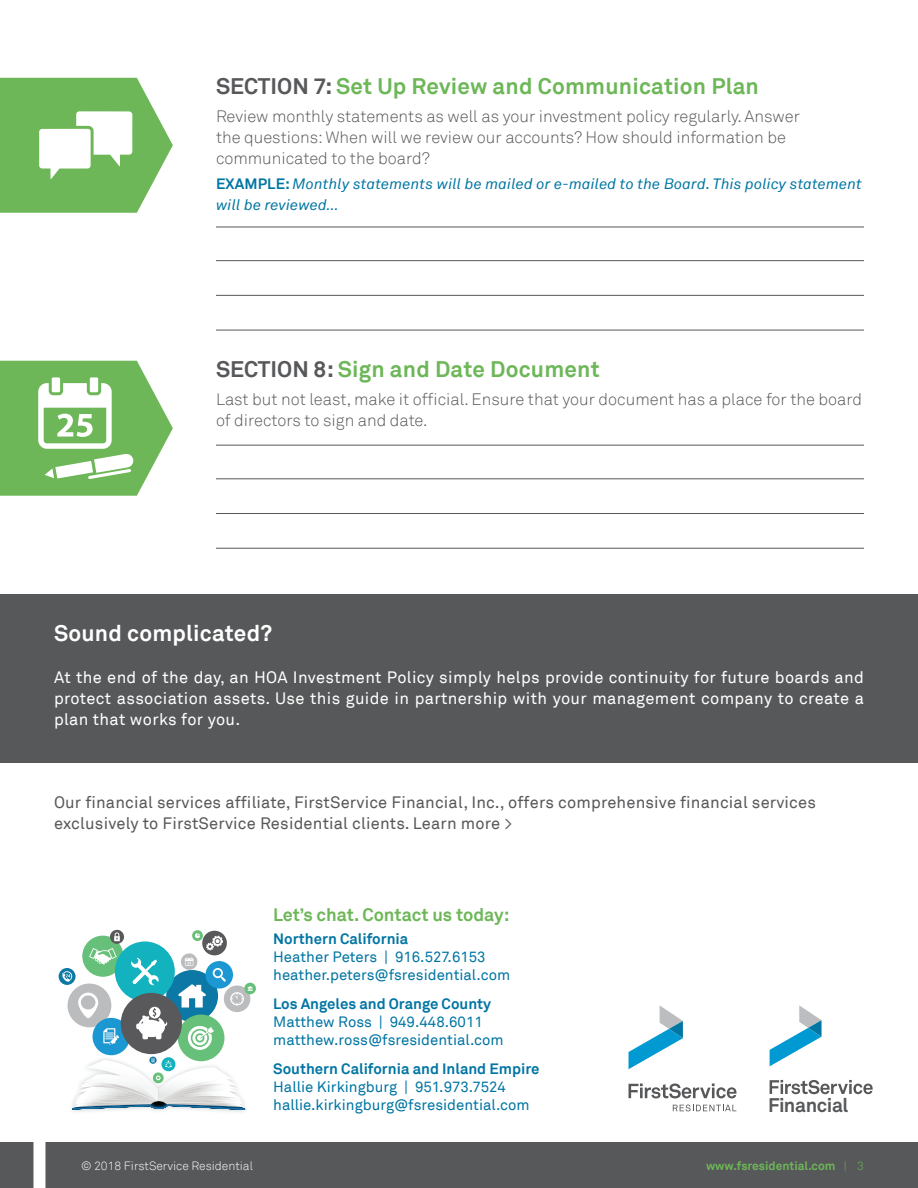
<style>
.page{position:relative;width:918px;height:1188px;background:#fff}
.page>*{position:absolute;margin:0;border:0;box-sizing:border-box;transform-origin:0 0}
.t1{font:700 22.5px "Akkurat";letter-spacing:.01em;color:#6db758}
.t2{font:700 22.5px "Akkurat";letter-spacing:.01em;color:#fff}
.t3{font:700 19.5px "Akkurat";letter-spacing:-.02em;color:#57585a}
.t4{font:700 18px "Akkurat";color:#6db758}
.t5{font:300 16.5px/21px "Akkurat";color:#57585a}
.t6{font:16.5px/21px "Akkurat";letter-spacing:.02em;color:#fff;text-align:justify}
.t7{font:16.5px/21px "Akkurat";letter-spacing:.01em;color:#57585a}
.t8{font:15px "Akkurat";color:#0075a3}
.t9{font:italic 15px/21px "Akkurat";letter-spacing:.01em;color:#0076a3}
.t10{font:700 15px "Akkurat";color:#0075a3}
.t11{font:300 12px "Akkurat";color:#fff}
.t12{font:700 12px "Akkurat";color:#6db758}
.s1{color:#57585a}
.s2{font-weight:700;font-style:normal}
.s3{font-weight:300}
</style>
<div class="page">
<div style="left:0;top:1142px;width:918px;height:46px;background:#57585a"></div>
<div style="left:0;top:594px;width:918px;height:168px;background:#57585a"></div>
<img style="left:72px;top:1053px;width:174px;height:59px">
<div style="left:68px;top:984px;width:43px;height:43px;background:#bbbcbe;border-radius:50%"></div>
<div style="left:82px;top:936px;width:41px;height:41px;background:#67c079;border-radius:50%"></div>
<div style="left:166px;top:970px;width:52px;height:52px;background:#0b78a5;border-radius:50%"></div>
<div style="left:115px;top:941px;width:60px;height:60px;background:#12b2be;border-radius:50%"></div>
<div style="left:93px;top:1018px;width:37px;height:37px;background:#1b97d2;border-radius:50%"></div>
<div style="left:178px;top:1015px;width:46px;height:46px;background:#67c079;border-radius:50%"></div>
<div style="left:224px;top:985px;width:26px;height:27px;background:#bbbcbe;border-radius:50%"></div>
<div style="left:121px;top:993px;width:61px;height:61px;background:#59595c;border-radius:50%"></div>
<svg style="left:59px;top:968px;width:17px;height:17px"></svg>
<svg style="left:136px;top:1007px;width:31px;height:32px"></svg>
<svg style="left:131px;top:958px;width:28px;height:27px"></svg>
<svg style="left:103px;top:1028px;width:16px;height:17px"></svg>
<svg style="left:78px;top:993px;width:20px;height:25px"></svg>
<svg style="left:188px;top:1026px;width:26px;height:24px"></svg>
<svg style="left:89px;top:930px;width:36px;height:35px"></svg>
<svg style="left:62px;top:971px;width:10px;height:11px"></svg>
<svg style="left:178px;top:930px;width:78px;height:78px"></svg>
<svg style="left:72px;top:1058px;width:173px;height:52px"></svg>
<svg style="left:629px;top:1005px;width:54px;height:64px"></svg>
<svg style="left:629px;top:1083px;width:107px;height:15px"></svg>
<svg style="left:673px;top:1105px;width:63px;height:6px"></svg>
<svg style="left:770px;top:1005px;width:52px;height:61px"></svg>
<svg style="left:770px;top:1080px;width:103px;height:14px"></svg>
<div style="left:33px;top:1138px;width:12px;height:50px;background:#fff"></div>
<svg style="left:0;top:78px;width:173px;height:135px"></svg>
<svg style="left:0;top:361px;width:173px;height:135px"></svg>
<hr style="left:216px;top:260px;width:648px;height:1px;background:#57585a">
<hr style="left:216px;top:295px;width:648px;height:1px;background:#57585a">
<hr style="left:216px;top:227px;width:648px;height:1px;background:#57585a">
<hr style="left:216px;top:330px;width:648px;height:1px;background:#57585a">
<hr style="left:216px;top:479px;width:648px;height:1px;background:#57585a">
<hr style="left:216px;top:513px;width:648px;height:1px;background:#57585a">
<hr style="left:216px;top:445px;width:648px;height:1px;background:#57585a">
<hr style="left:216px;top:548px;width:648px;height:1px;background:#57585a">
<p class="t1" style="left:216px;top:72px;width:544px"><span class="s1">SECTION 7:</span> Set Up Review and Communication Plan</p>
<p class="t5" style="left:216px;top:106px;width:586px">Review monthly statements as well as your investment policy regularly. Answer the questions: When will we review our accounts? How should information be communicated to the board?</p>
<p class="t9" style="left:216px;top:173px;width:648px"><span class="s2">EXAMPLE:</span> Monthly statements will be mailed or e-mailed to the Board. This policy statement will be reviewed…</p>
<p class="t1" style="left:216px;top:355px;width:385px"><span class="s1">SECTION 8:</span> Sign and Date Document</p>
<p class="t5" style="left:216px;top:389px;width:648px">Last but not least, make it official. Ensure that your document has a place for the board of directors to sign and date.</p>
<p class="t2" style="left:54px;top:619px;width:220px">Sound complicated?</p>
<p class="t6" style="left:54px;top:667px;width:812px">At the end of the day, an HOA Investment Policy simply helps provide continuity for future boards and protect association assets. Use this guide in partnership with your management company to create a plan that works for you.</p>
<p class="t7" style="left:54px;top:792px;width:764px">Our financial services affiliate, FirstService Financial, Inc., offers comprehensive financial services exclusively to FirstService Residential clients. Learn more &gt;</p>
<p class="t4" style="left:273px;top:903px;width:238px">Let’s chat. Contact us today:</p>
<p class="t10" style="left:273px;top:929px;width:137px">Northern California</p>
<p class="t8" style="left:273px;top:947px;width:214px">Heather Peters | 916.527.6153</p>
<p class="t8" style="left:273px;top:965px;width:239px">heather.peters@fsresidential.com</p>
<p class="t10" style="left:273px;top:994px;width:220px">Los Angeles and Orange County</p>
<p class="t8" style="left:273px;top:1013px;width:211px">Matthew Ross | 949.448.6011</p>
<p class="t8" style="left:273px;top:1031px;width:232px">matthew.ross@fsresidential.com</p>
<p class="t10" style="left:273px;top:1059px;width:268px">Southern California and Inland Empire</p>
<p class="t8" style="left:273px;top:1078px;width:234px">Hallie Kirkingburg | 951.973.7524</p>
<p class="t8" style="left:273px;top:1096px;width:258px">hallie.kirkingburg@fsresidential.com</p>
<p class="t3" style="left:768px;top:1093px;width:82px">Financial</p>
<p class="t11" style="left:81px;top:1158px;width:174px">© 2018 FirstService Residential</p>
<p class="t12" style="left:706px;top:1158px;width:159px">www.fsresidential.com <span class="s3">| 3</span></p>
</div>
